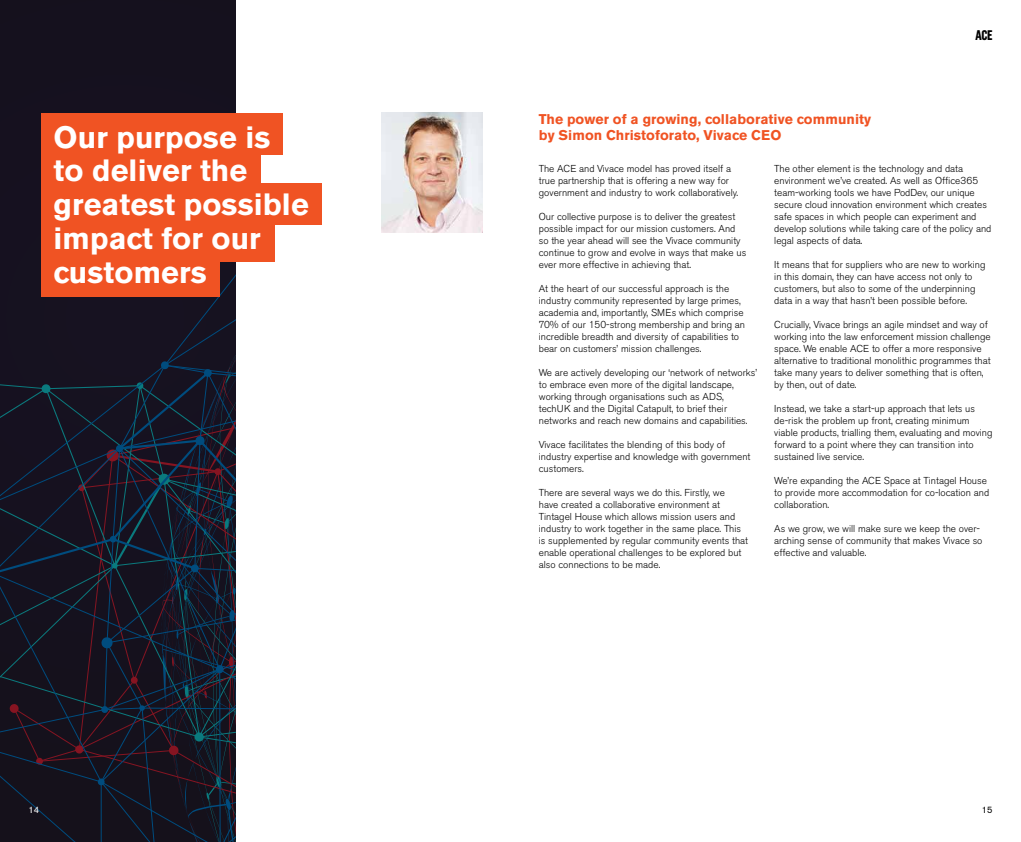
<style>
.page{position:relative;width:1021px;height:842px;background:#fff}
.page>*{position:absolute;margin:0;border:0;box-sizing:border-box;transform-origin:0 0}
.t1{font:700 30.5px/33.9px "Akzidenz Grotesk BE";letter-spacing:.005em;color:#fff}
.t2{font:700 14px/16px "Akzidenz Grotesk BE";letter-spacing:.005em;color:#f05323}
.t3{font:700 13.9px "Grotzec Head Condensed";color:#000}
.t4{font:300 10px/12px "Akzidenz Grotesk BE";color:#000}
.t5{font:9.3px "Akzidenz Grotesk BE";color:#000}
.t6{font:9.3px "Akzidenz Grotesk BE";color:#fff}
</style>
<div class="page">
<svg style="left:0;top:0;width:235px;height:842px;background:#161624"></svg>
<img style="left:381px;top:112px;width:101px;height:120px">
<div style="left:41px;top:113px;width:242px;height:42px;background:#f05323"></div>
<div style="left:41px;top:146px;width:220px;height:42px;background:#f05323"></div>
<div style="left:41px;top:183px;width:281px;height:41px;background:#f05323"></div>
<div style="left:41px;top:221px;width:234px;height:41px;background:#f05323"></div>
<div style="left:41px;top:255px;width:179px;height:41px;background:#f05323"></div>
<h1 class="t1" style="left:54px;top:120px;width:257px">Our purpose is<br>to deliver the greatest possible impact for our customers</h1>
<p class="t6" style="left:28px;top:804px;width:12px">14</p>
<h2 class="t2" style="left:539px;top:111px;width:334px">The power of a growing, collaborative community by Simon Christoforato, Vivace CEO</h2>
<h3 class="t3" style="left:975px;top:27px;width:19px">ACE</h3>
<p class="t4" style="left:539px;top:163px;width:201px">The ACE and Vivace model has proved itself a true partnership that is offering a new way for government and industry to work collaboratively.</p>
<p class="t4" style="left:539px;top:211px;width:209px">Our collective purpose is to deliver the greatest possible impact for our mission customers. And so the year ahead will see the Vivace community continue to grow and evolve in ways that make us ever more effective in achieving that.</p>
<p class="t4" style="left:539px;top:283px;width:208px">At the heart of our successful approach is the industry community represented by large primes, academia and, importantly, SMEs which comprise 70% of our 150-strong membership and bring an incredible breadth and diversity of capabilities to bear on customers’ mission challenges.</p>
<p class="t4" style="left:539px;top:367px;width:220px">We are actively developing our ‘network of networks’ to embrace even more of the digital landscape, working through organisations such as ADS, techUK and the Digital Catapult, to brief their networks and reach new domains and capabilities.</p>
<p class="t4" style="left:539px;top:439px;width:213px">Vivace facilitates the blending of this body of industry expertise and knowledge with government customers.</p>
<p class="t4" style="left:539px;top:487px;width:211px">There are several ways we do this. Firstly, we<br>have created a collaborative environment at Tintagel House which allows mission users and industry to work together in the same place. This is supplemented by regular community events that enable operational challenges to be explored but also connections to be made.</p>
<p class="t4" style="left:774px;top:163px;width:219px">The other element is the technology and data environment we’ve created. As well as Office365 team-working tools we have PodDev, our unique secure cloud innovation environment which creates safe spaces in which people can experiment and develop solutions while taking care of the policy and legal aspects of data.</p>
<p class="t4" style="left:774px;top:259px;width:213px">It means that for suppliers who are new to working in this domain, they can have access not only to customers, but also to some of the underpinning data in a way that hasn’t been possible before.</p>
<p class="t4" style="left:774px;top:319px;width:218px">Crucially, Vivace brings an agile mindset and way of working into the law enforcement mission challenge space. We enable ACE to offer a more responsive alternative to traditional monolithic programmes that take many years to deliver something that is often, by then, out of date.</p>
<p class="t4" style="left:774px;top:403px;width:220px">Instead, we take a start-up approach that lets us de-risk the problem up front, creating minimum viable products, trialling them, evaluating and moving forward to a point where they can transition into sustained live service.</p>
<p class="t4" style="left:774px;top:475px;width:216px">We’re expanding the ACE Space at Tintagel House to provide more accommodation for co-location and collaboration.</p>
<p class="t4" style="left:774px;top:523px;width:210px">As we grow, we will make sure we keep the over&shy;arching sense of community that makes Vivace so effective and valuable.</p>
<p class="t5" style="left:981px;top:804px;width:12px">15</p>
</div>
